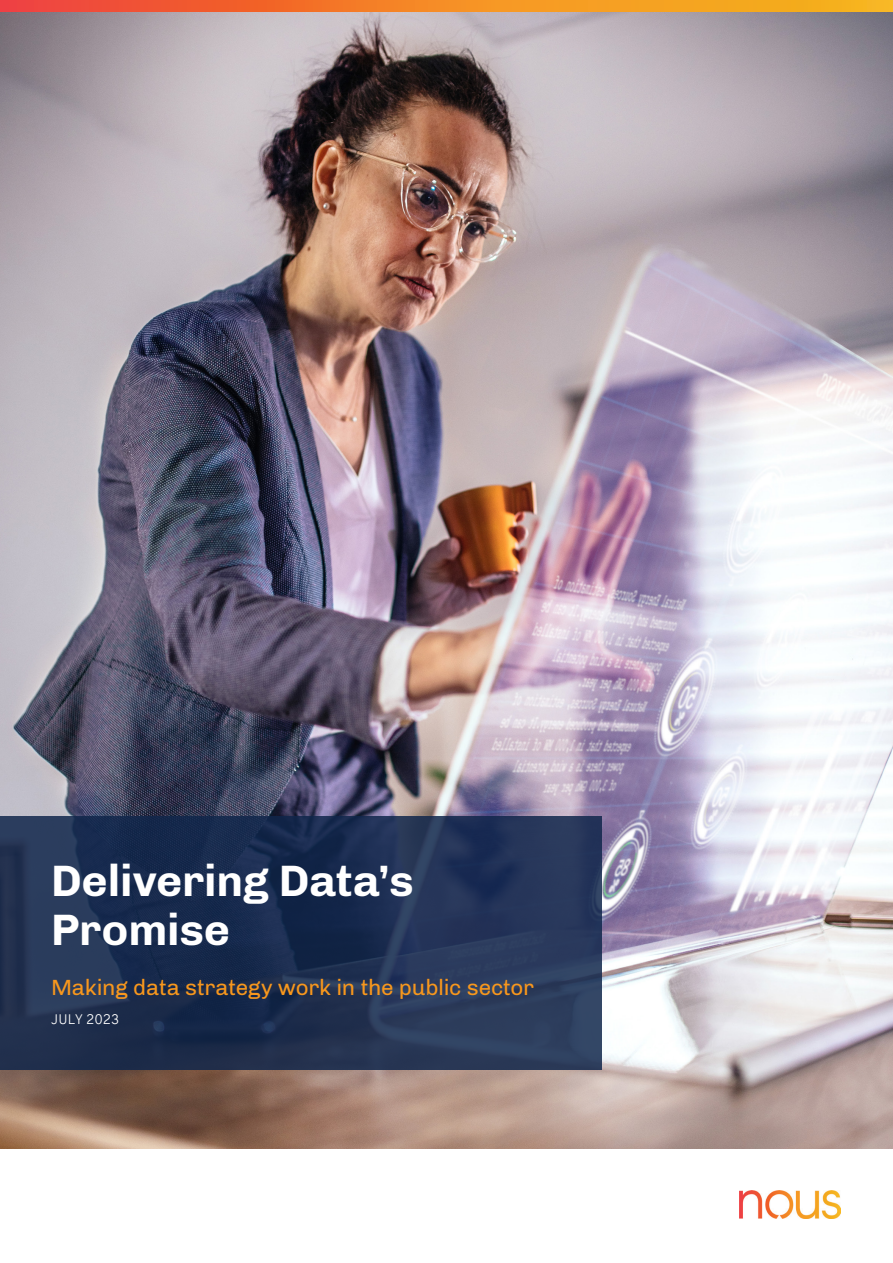
<style>
.page{position:relative;width:893px;height:1263px;background:#fff}
.page>*{position:absolute;margin:0;border:0;box-sizing:border-box;transform-origin:0 0}
.Client_name_____18_22{font:700 45px/49.5px "Chivo";letter-spacing:-.005em;color:#fff}
.Cover_subhead{font:22.5px "Chivo";letter-spacing:-.01em;color:#f7971d}
.Nous_report_Body_-_white{font:300 13.5px "Overpass";letter-spacing:.005em;color:#fff}
</style>
<div class="page">
<img style="left:739px;top:1190px;width:101px;height:28px">
<svg style="left:0;top:0;width:893px;height:13px;background:#ed8532"></svg>
<img style="left:0;top:13px;width:893px;height:1135px">
<svg style="left:0;top:816px;width:602px;height:253px;background:#203153"></svg>
<p class="Client_name_____18_22" style="left:51px;top:855px;width:364px">Delivering Data’s<br>Promise</p>
<p class="Cover_subhead" style="left:51px;top:974px;width:485px">Making data strategy work in the public sector</p>
<p class="Nous_report_Body_-_white" style="left:51px;top:1010px;width:70px">JULY 2023</p>
</div>
